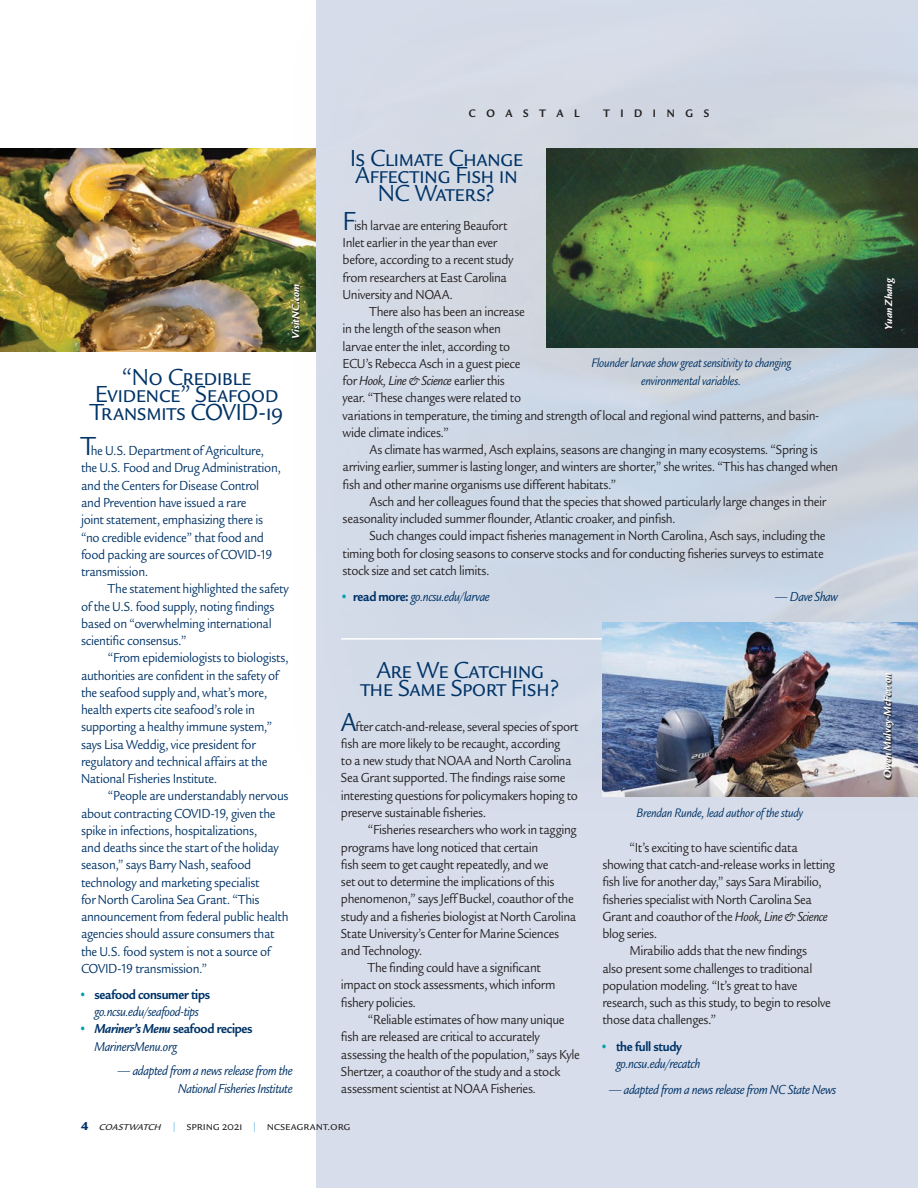
<style>
.page{position:relative;width:918px;height:1188px;background:#fff}
.page>*{position:absolute;margin:0;border:0;box-sizing:border-box;transform-origin:0 0}
.t1{font:24px/17.7px "Legacy Sans SC";letter-spacing:-.025em;color:#003367;text-align:center;scale:.95 1}
.t2{font:13.5px/17.2px "Legacy Sans";letter-spacing:-.03em;color:#231f20;scale:.9 1}
.t3{font:13.5px/17.2px "Legacy Sans";letter-spacing:-.025em;color:#003367;scale:.9 1}
.t4{font:italic 13.5px/17.2px "Legacy Sans";letter-spacing:-.03em;color:#003367;text-align:right;scale:.9 1}
.t5{font:700 13.5px "Legacy Sans";letter-spacing:-.025em;color:#003367;scale:.9 1}
.t6{font:italic 12.75px "Legacy Sans";letter-spacing:-.025em;color:#003367;scale:.9 1}
.t7{font:12px "Legacy Sans SC";letter-spacing:-.01em;color:#231f20}
.t8{font:700 11.25px "Legacy Sans";color:#231f20;scale:.9 1}
.t9{font:italic 700 10.5px "Legacy Sans";color:#fff}
.s1{font-size:27px}
.s2{font-weight:400;color:#00a0b0}
.s3{font-style:italic}
.s4{font-size:27px;color:#003367}
.s5{font-style:normal;color:#00a0b0}
.s6{font-weight:700;font-style:normal}
.s7{font-family:"Legacy Sans";font-weight:900;color:#003367}
.s8{font-weight:500;color:#78bde8}
</style>
<div class="page">
<img style="left:0;top:148px;width:293px;height:203px">
<div style="left:316px;top:0;width:602px;height:1188px;background:#d7ddea"></div>
<img style="left:293px;top:111px;width:625px;height:686px">
<img style="left:547px;top:149px;width:371px;height:199px">
<hr style="left:341px;top:638px;width:262px;height:2px;background:#fff">
<div style="left:884px;top:279px;width:13px;height:52px;background:#231f20"></div>
<svg style="left:292px;top:284px;width:9px;height:56px"></svg>
<img style="left:602px;top:622px;width:315px;height:175px">
<svg style="left:883px;top:673px;width:12px;height:107px"></svg>
<p class="t9" style="left:289px;top:339px;width:57px;rotate:-90deg">VisitNC.com</p>
<p class="t1" style="left:90px;top:368px;width:205px">“No Credible<br>Evidence” Seafood<br>Transmits COVID-19</p>
<p class="t3" style="left:81px;top:442px;width:224px"><span class="s1">T</span>he U.S. Department of Agriculture, the U.S. Food and Drug Administration, and the Centers for Disease Control and Prevention have issued a rare<br>joint statement, emphasizing there is “no credible evidence” that food and food packing are sources of COVID-19 transmission.</p>
<p class="t3" style="left:81px;top:580px;width:232px;text-indent:27px">The statement highlighted the safety of the U.S. food supply, noting findings based on “overwhelming international scientific consensus.”</p>
<p class="t3" style="left:81px;top:649px;width:232px;text-indent:27px">“From epidemiologists to biologists, authorities are confident in the safety of the seafood supply and, what’s more, health experts cite seafood’s role in supporting a healthy immune system,” says Lisa Weddig, vice president for regulatory and technical affairs at the National Fisheries Institute.</p>
<p class="t3" style="left:81px;top:787px;width:232px;text-indent:27px">“People are understandably nervous about contracting COVID-19, given the spike in infections, hospitalizations,<br>and deaths since the start of the holiday season,” says Barry Nash, seafood technology and marketing specialist<br>for North Carolina Sea Grant. “This announcement from federal public health agencies should assure consumers that the U.S. food system is not a source of COVID-19 transmission.”</p>
<p class="t5" style="left:81px;top:986px;width:145px"><span class="s2">•</span> seafood consumer tips</p>
<p class="t4" style="left:94px;top:1003px;width:117px">go.ncsu.edu/seafood-tips</p>
<p class="t5" style="left:81px;top:1021px;width:192px"><span class="s2">•</span> <span class="s3">Mariner’s Menu</span> seafood recipes</p>
<p class="t4" style="left:94px;top:1038px;width:93px">MarinersMenu.org</p>
<p class="t4" style="left:117px;top:1063px;width:196px">— adapted from a news release from the<br>National Fisheries Institute</p>
<p class="t8" style="left:469px;top:106px;width:124px">C O A S T A L</p>
<p class="t8" style="left:603px;top:106px;width:119px">T I D I N G S</p>
<p class="t1" style="left:350px;top:149px;width:184px">Is Climate Change<br>Affecting Fish in<br>NC Waters?</p>
<p class="t2" style="left:343px;top:217px;width:191px"><span class="s4">F</span>ish larvae are entering Beaufort<br>Inlet earlier in the year than ever before, according to a recent study from researchers at East Carolina<br>University and NOAA.</p>
<p class="t2" style="left:343px;top:303px;width:531px;text-indent:27px">There also has been an increase<br>in the length of the season when<br>larvae enter the inlet, according to<br>ECU’s Rebecca Asch in a guest piece<br>for <span class="s3">Hook, Line &amp; Science</span> earlier this<br>year. “These changes were related to<br>variations in temperature, the timing and strength of local and regional wind patterns, and basin&shy;wide climate indices.”</p>
<p class="t2" style="left:343px;top:441px;width:552px;text-indent:27px">As climate has warmed, Asch explains, seasons are changing in many ecosystems. “Spring is arriving earlier, summer is lasting longer, and winters are shorter,” she writes. “This has changed when fish and other marine organisms use different habitats.”</p>
<p class="t2" style="left:343px;top:493px;width:539px;text-indent:27px">Asch and her colleagues found that the species that showed particularly large changes in their seasonality included summer flounder, Atlantic croaker, and pinfish.</p>
<p class="t2" style="left:343px;top:527px;width:538px;text-indent:27px">Such changes could impact fisheries management in North Carolina, Asch says, including the timing both for closing seasons to conserve stocks and for conducting fisheries surveys to estimate stock size and set catch limits.</p>
<p class="t4" style="left:343px;top:588px;width:165px"><span class="s5">•</span> <span class="s6">read more:</span> go.ncsu.edu/larvae</p>
<p class="t4" style="left:775px;top:588px;width:72px">— Dave Shaw</p>
<p class="t6" style="left:592px;top:356px;width:223px">Flounder larvae show great sensitivity to changing</p>
<p class="t6" style="left:641px;top:373px;width:113px">environmental variables.</p>
<p class="t1" style="left:377px;top:662px;width:178px">Are We Catching</p>
<p class="t1" style="left:361px;top:680px;width:211px">the Same Sport Fish?</p>
<p class="t2" style="left:341px;top:718px;width:265px"><span class="s4">A</span>fter catch-and-release, several species of sport fish are more likely to be recaught, according<br>to a new study that NOAA and North Carolina Sea Grant supported. The findings raise some interesting questions for policymakers hoping to preserve sustainable fisheries.</p>
<p class="t2" style="left:341px;top:821px;width:263px;text-indent:27px">“Fisheries researchers who work in tagging programs have long noticed that certain<br>fish seem to get caught repeatedly, and we<br>set out to determine the implications of this phenomenon,” says Jeff Buckel, coauthor of the study and a fisheries biologist at North Carolina State University’s Center for Marine Sciences and Technology.</p>
<p class="t2" style="left:341px;top:959px;width:240px;text-indent:27px">The finding could have a significant impact on stock assessments, which inform fishery policies.</p>
<p class="t2" style="left:341px;top:1011px;width:267px;text-indent:27px">“Reliable estimates of how many unique fish are released are critical to accurately assessing the health of the population,” says Kyle Shertzer, a coauthor of the study and a stock assessment scientist at NOAA Fisheries.</p>
<p class="t6" style="left:636px;top:806px;width:187px">Brendan Runde, lead author of the study</p>
<p class="t2" style="left:603px;top:839px;width:260px;text-indent:27px">“It’s exciting to have scientific data showing that catch-and-release works in letting fish live for another day,” says Sara Mirabilio, fisheries specialist with North Carolina Sea Grant and coauthor of the <span class="s3">Hook, Line &amp; Science </span>blog series.</p>
<p class="t2" style="left:603px;top:942px;width:255px;text-indent:27px">Mirabilio adds that the new findings also present some challenges to traditional population modeling. “It’s great to have research, such as this study, to begin to resolve those data challenges.”</p>
<p class="t5" style="left:603px;top:1038px;width:90px"><span class="s2">•</span> the full study</p>
<p class="t4" style="left:616px;top:1055px;width:95px">go.ncsu.edu/recatch</p>
<p class="t4" style="left:608px;top:1081px;width:255px">— adapted from a news release from NC State News</p>
<p class="t7" style="left:81px;top:1119px;width:271px"><span class="s7">4</span> <span class="s3">coastwatch</span> <span class="s8">|</span> spring 2021 <span class="s8">|</span> ncseagrant.org</p>
<p class="t9" style="left:882px;top:330px;width:54px;rotate:-90deg">Yuan Zhang</p>
<p class="t9" style="left:881px;top:778px;width:107px;rotate:-90deg">Owen Mulvey-McFerron</p>
</div>
